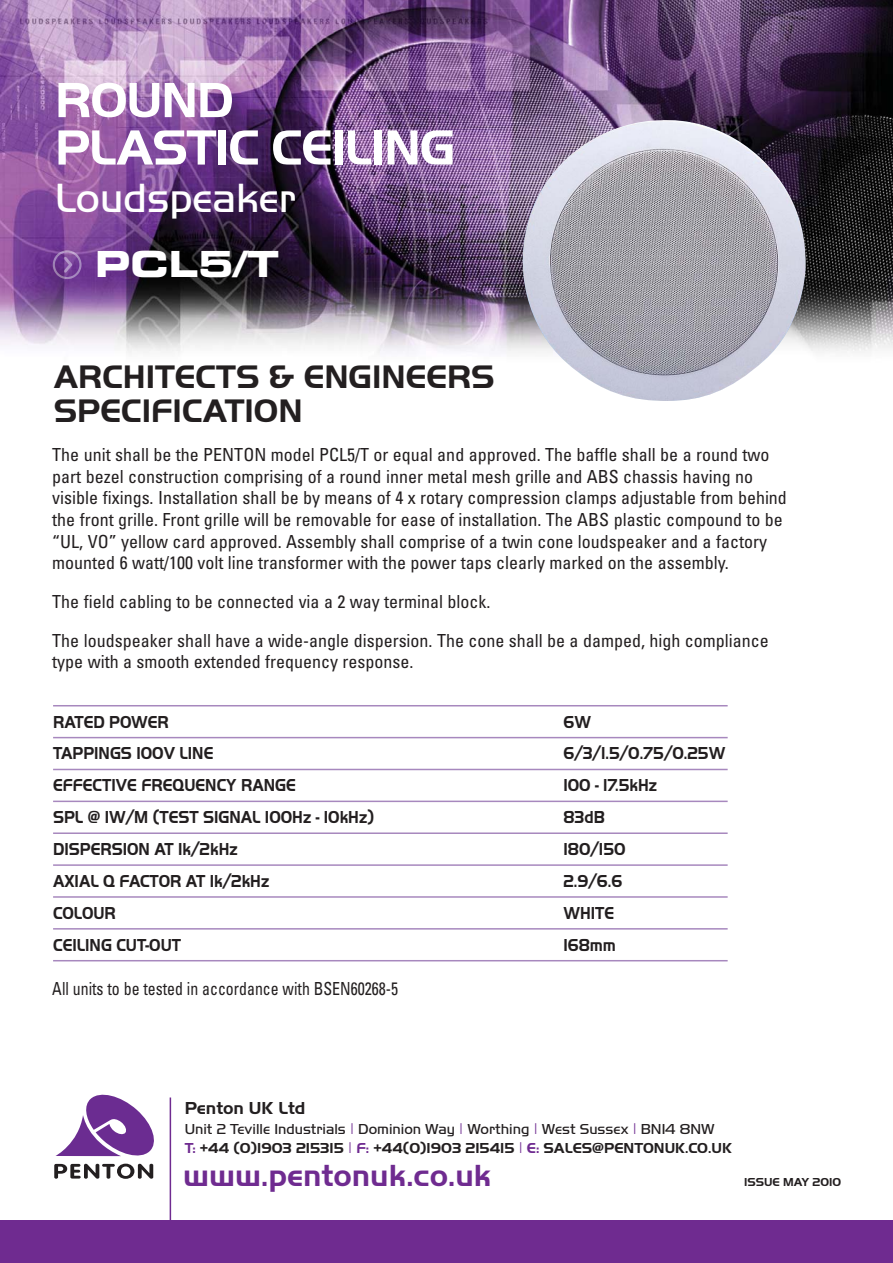
<style>
.page{position:relative;width:893px;height:1263px;background:#fff}
.page>*{position:absolute;margin:0;border:0;box-sizing:border-box;transform-origin:0 0}
.t1{font:700 51.3px/47.4px "Handel Got D";letter-spacing:-.02em;color:#fff}
.t2{font:42.45px "Handel Got D Ligh";color:#fff}
.t3{font:36px "Eurostile Bold Extended Two";color:#fff}
.t4{font:700 33.75px/34.5px "Handel Got D";color:#231f20}
.t5{font:700 31.65px "Handel Got D";color:#6f2b90}
.t6{font:condensed 18px/21.6px "Univers";color:#231f20}
.t7{font:700 18px "Handel Got D";color:#231f20;scale:.88 1}
.t8{font:condensed 18px "Univers";color:#231f20;scale:.88 1}
.t9{font:700 18px "Handel Got D";color:#231f20}
.t10{font:15px "Handel Got D Ligh";color:#231f20}
.t11{font:700 15px "Handel Got D";color:#231f20}
.t12{font:700 12px "Handel Got D";color:#231f20}
.s1{font-family:"Univers";font-weight:300;color:#6f2b90}
.s2{color:#6f2b90}
</style>
<div class="page">
<div style="left:0;top:1220px;width:892px;height:43px;background:#6f2b90"></div>
<svg style="left:54px;top:1095px;width:100px;height:84px"></svg>
<hr style="left:170px;top:1098px;width:1px;height:135px;background:#6f2b90">
<img style="left:0;top:0;width:892px;height:353px">
<img style="left:510px;top:115px;width:297px;height:286px">
<hr style="left:53px;top:705px;width:675px;height:1px;background:#a788be">
<hr style="left:53px;top:737px;width:675px;height:1px;background:#a788be">
<hr style="left:53px;top:769px;width:675px;height:1px;background:#a788be">
<hr style="left:53px;top:801px;width:675px;height:1px;background:#a788be">
<hr style="left:53px;top:832px;width:675px;height:2px;background:#a788be">
<hr style="left:53px;top:864px;width:675px;height:2px;background:#a788be">
<hr style="left:53px;top:896px;width:675px;height:2px;background:#a788be">
<hr style="left:53px;top:928px;width:675px;height:2px;background:#a788be">
<hr style="left:53px;top:960px;width:675px;height:1px;background:#a788be">
<img style="left:53px;top:250px;width:29px;height:29px">
<h1 class="t1" style="left:55px;top:81px;width:402px">ROUND<br>PLASTIC CEILING</h1>
<h2 class="t2" style="left:55px;top:184px;width:242px">Loudspeaker</h2>
<h3 class="t3" style="left:95px;top:251px;width:185px">PCL5/T</h3>
<h3 class="t4" style="left:54px;top:362px;width:442px">ARCHITECTS &amp; ENGINEERS<br>SPECIFICATION</h3>
<p class="t6" style="left:52px;top:446px;width:736px">The unit shall be the PENTON model PCL5/T or equal and approved. The baffle shall be a round two part bezel construction comprising of a round inner metal mesh grille and ABS chassis having no visible fixings. Installation shall be by means of 4 x rotary compression clamps adjustable from behind the front grille. Front grille will be removable for ease of installation. The ABS plastic compound to be “UL, VO” yellow card approved. Assembly shall comprise of a twin cone loudspeaker and a factory mounted 6 watt/100 volt line transformer with the power taps clearly marked on the assembly.</p>
<p class="t6" style="left:52px;top:584px;width:718px;line-height:38.5px">The field cabling to be connected via a 2 way terminal block.<br>The loudspeaker shall have a wide-angle dispersion. The cone shall be a damped, high compliance</p>
<p class="t6" style="left:52px;top:653px;width:363px">type with a smooth extended frequency response.</p>
<p class="t7" style="left:53px;top:716px;width:133px">RATED POWER</p>
<p class="t7" style="left:563px;top:716px;width:33px">6W</p>
<p class="t7" style="left:53px;top:747px;width:184px">TAPPINGS 100V LINE</p>
<p class="t7" style="left:563px;top:747px;width:186px">6/3/1.5/0.75/0.25W</p>
<p class="t7" style="left:53px;top:779px;width:277px">EFFECTIVE FREQUENCY RANGE</p>
<p class="t7" style="left:563px;top:779px;width:108px">100 - 17.5kHz</p>
<p class="t7" style="left:53px;top:811px;width:366px">SPL @ 1W/M (TEST SIGNAL 100Hz - 10kHz)</p>
<p class="t7" style="left:563px;top:811px;width:49px">83dB</p>
<p class="t7" style="left:53px;top:843px;width:211px">DISPERSION AT 1k/2kHz</p>
<p class="t7" style="left:563px;top:843px;width:72px">180/150</p>
<p class="t7" style="left:53px;top:875px;width:247px">AXIAL Q FACTOR AT 1k/2kHz</p>
<p class="t7" style="left:563px;top:875px;width:68px">2.9/6.6</p>
<p class="t7" style="left:53px;top:907px;width:73px">COLOUR</p>
<p class="t7" style="left:563px;top:907px;width:59px">WHITE</p>
<p class="t7" style="left:53px;top:939px;width:147px">CEILING CUT-OUT</p>
<p class="t7" style="left:563px;top:939px;width:61px">168mm</p>
<p class="t8" style="left:52px;top:982px;width:395px">All units to be tested in accordance with BSEN60268-5</p>
<p class="t9" style="left:185px;top:1102px;width:122px">Penton UK Ltd</p>
<p class="t10" style="left:185px;top:1124px;width:531px">Unit 2 Teville Industrials <span class="s1">|</span> Dominion Way <span class="s1">|</span> Worthing <span class="s1">|</span> West Sussex <span class="s1">|</span> BN14 8NW</p>
<p class="t11" style="left:185px;top:1143px;width:549px"><span class="s2">T:</span> +44 (0)1903 215315 <span class="s1">|</span> <span class="s2">F:</span> +44(0)1903 215415 <span class="s1">|</span> <span class="s2">E:</span> SALES@PENTONUK.CO.UK</p>
<h3 class="t5" style="left:183px;top:1165px;width:310px">www.pentonuk.co.uk</h3>
<p class="t12" style="left:744px;top:1178px;width:99px">ISSUE MAY 2010</p>
</div>
